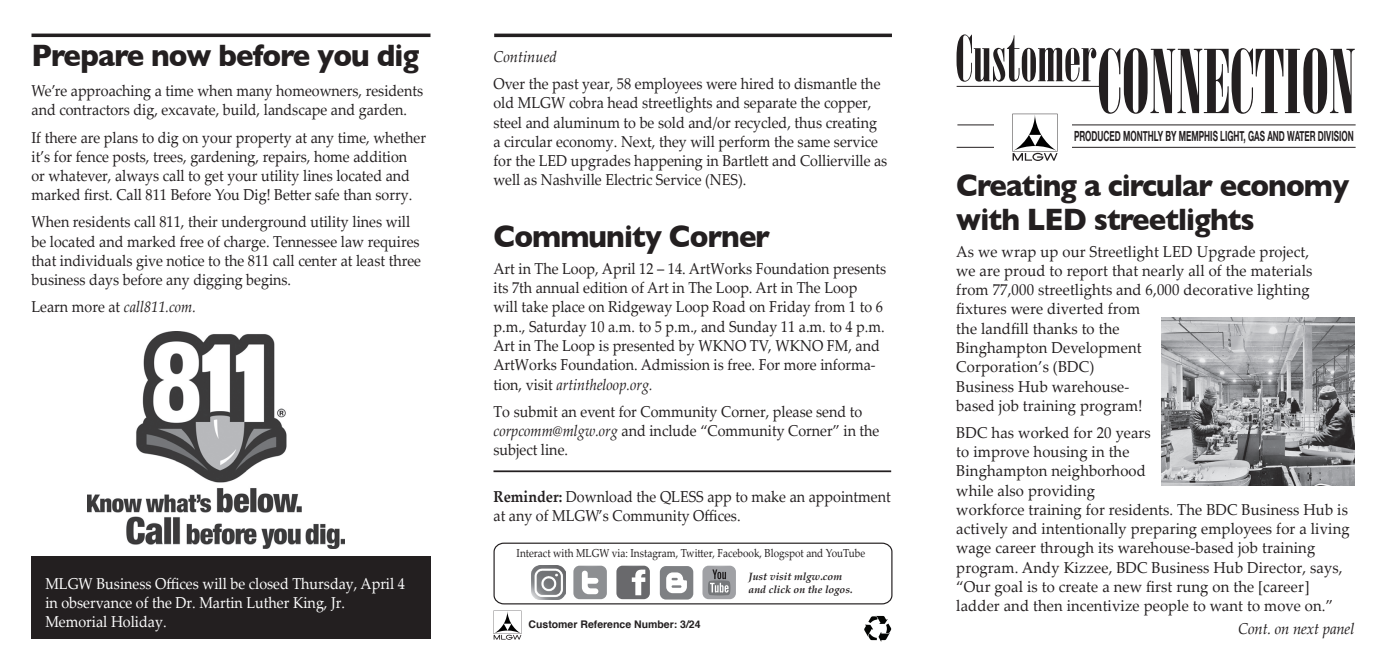
<style>
.page{position:relative;width:1386px;height:662px;background:#fff}
.page>*{position:absolute;margin:0;border:0;box-sizing:border-box;transform-origin:0 0}
.t1{font:87.5px "Onyx";color:#231f20}
.t2{font:63px "Onyx";color:#231f20}
.t3{font:700 31.5px/33.2px "Gill Sans";letter-spacing:-.03em;color:#231f20;scale:.93 1}
.t4{font:15.75px/19.2px "Palatino Linotype";color:#231f20;scale:.91 1}
.t5{font:15.75px/19.2px "Palatino Linotype";color:#231f20;scale:.94 1}
.t6{font:15.75px/19.2px "Palatino Linotype";color:#fff;scale:.91 1}
.t7{font:italic 15.75px "Palatino Linotype";color:#231f20;scale:.91 1}
.t8{font:italic 15.75px "Palatino Linotype";color:#231f20;scale:.95 1}
.t9{font:italic 15.75px "Palatino Linotype";color:#231f20;scale:.94 1}
.t10{font:700 14px "Helvetica Neue";color:#231f20;scale:.58 1}
.t11{font:11.55px "Palatino Linotype";color:#231f20;scale:.87 1}
.t12{font:italic 700 10.5px/12.6px "Palatino Linotype";color:#231f20}
.t13{font:700 10.5px "Helvetica";color:#231f20}
.s1{font-style:normal}
.s2{font-style:italic}
.s3{font-weight:700}
</style>
<div class="page">
<div style="left:32px;top:556px;width:399px;height:82px;background:#231f20"></div>
<hr style="left:957px;top:86px;width:145px;height:1px;background:#231f20">
<hr style="left:32px;top:34px;width:399px;height:3px;background:#231f20">
<hr style="left:494px;top:34px;width:398px;height:3px;background:#231f20">
<hr style="left:957px;top:124px;width:399px;height:1px;background:#231f20">
<hr style="left:957px;top:147px;width:399px;height:1px;background:#231f20">
<div style="left:994px;top:124px;width:78px;height:30px;background:#fff"></div>
<svg style="left:1012px;top:114px;width:46px;height:47px"></svg>
<svg style="left:493px;top:542px;width:400px;height:99px"></svg>
<img style="left:532px;top:565px;width:33px;height:34px">
<img style="left:88px;top:332px;width:257px;height:216px">
<img style="left:1162px;top:317px;width:193px;height:168px">
<hr style="left:494px;top:470px;width:397px;height:2px;background:#231f20">
<h3 class="t3" style="left:32px;top:38px;width:418px">Prepare now before you dig</h3>
<p class="t4" style="left:32px;top:80px;width:432px">We’re approaching a time when many homeowners, residents and contractors dig, excavate, build, landscape and garden.</p>
<p class="t4" style="left:32px;top:127px;width:435px">If there are plans to dig on your property at any time, whether it’s for fence posts, trees, gardening, repairs, home addition<br>or whatever, always call to get your utility lines located and marked first. Call 811 Before You Dig! Better safe than sorry.</p>
<p class="t4" style="left:32px;top:212px;width:430px">When residents call 811, their underground utility lines will be located and marked free of charge. Tennessee law requires that individuals give notice to the 811 call center at least three business days before any digging begins.</p>
<p class="t7" style="left:32px;top:296px;width:182px"><span class="s1">Learn more at</span> call811.com.</p>
<p class="t6" style="left:45px;top:573px;width:397px">MLGW Business Offices will be closed Thursday, April 4 in observance of the Dr. Martin Luther King, Jr.<br>Memorial Holiday.</p>
<p class="t9" style="left:494px;top:45px;width:69px">Continued</p>
<p class="t4" style="left:494px;top:74px;width:434px">Over the past year, 58 employees were hired to dismantle the old MLGW cobra head streetlights and separate the copper, steel and aluminum to be sold and/or recycled, thus creating a circular economy. Next, they will perform the same service for the LED upgrades happening in Bartlett and Collierville as well as Nashville Electric Service (NES).</p>
<h3 class="t3" style="left:494px;top:219px;width:299px">Community Corner</h3>
<p class="t4" style="left:494px;top:258px;width:433px">Art in The Loop, April 12 – 14. ArtWorks Foundation presents its 7th annual edition of Art in The Loop. Art in The Loop<br>will take place on Ridgeway Loop Road on Friday from 1 to 6 p.m., Saturday 10 a.m. to 5 p.m., and Sunday 11 a.m. to 4 p.m.<br>Art in The Loop is presented by WKNO TV, WKNO FM, and ArtWorks Foundation. Admission is free. For more informa&shy;tion, visit <span class="s2">artintheloop.org.</span></p>
<p class="t4" style="left:494px;top:401px;width:426px">To submit an event for Community Corner, please send to <span class="s2">corpcomm@mlgw.org</span> and include “Community Corner” in the subject line.</p>
<p class="t4" style="left:494px;top:486px;width:438px"><span class="s3">Reminder:</span> Download the QLESS app to make an appointment at any of MLGW’s Community Offices.</p>
<p class="t11" style="left:517px;top:544px;width:402px">Interact with MLGW via: Instagram, Twitter, Facebook, Blogspot and YouTube</p>
<p class="t12" style="left:749px;top:569px;width:106px">Just visit mlgw.com and click on the logos.</p>
<p class="t13" style="left:528px;top:615px;width:174px">Customer Reference Number: 3/24</p>
<h2 class="t2" style="left:956px;top:22px;width:143px">Customer</h2>
<h1 class="t1" style="left:1097px;top:31px;width:260px">CONNECTION</h1>
<p class="t10" style="left:1074px;top:125px;width:484px">PRODUCED MONTHLY BY MEMPHIS LIGHT, GAS AND WATER DIVISION</p>
<h3 class="t3" style="left:956px;top:168px;width:424px">Creating a circular economy with LED streetlights</h3>
<p class="t5" style="left:956px;top:241px;width:380px">As we wrap up our Streetlight LED Upgrade project, we are proud to report that nearly all of the materials from 77,000 streetlights and 6,000 decorative lighting fixtures were diverted from<br>the landfill thanks to the<br>Binghampton Development<br>Corporation’s (BDC)<br>Business Hub warehouse-<br>based job training program!</p>
<p class="t5" style="left:956px;top:422px;width:420px">BDC has worked for 20 years<br>to improve housing in the<br>Binghampton neighborhood<br>while also providing<br>workforce training for residents. The BDC Business Hub is actively and intentionally preparing employees for a living wage career through its warehouse-based job training program. Andy Kizzee, BDC Business Hub Director, says, “Our goal is to create a new first rung on the [career] ladder and then incentivize people to want to move on.”</p>
<p class="t8" style="left:1238px;top:617px;width:124px">Cont. on next panel</p>
</div>
